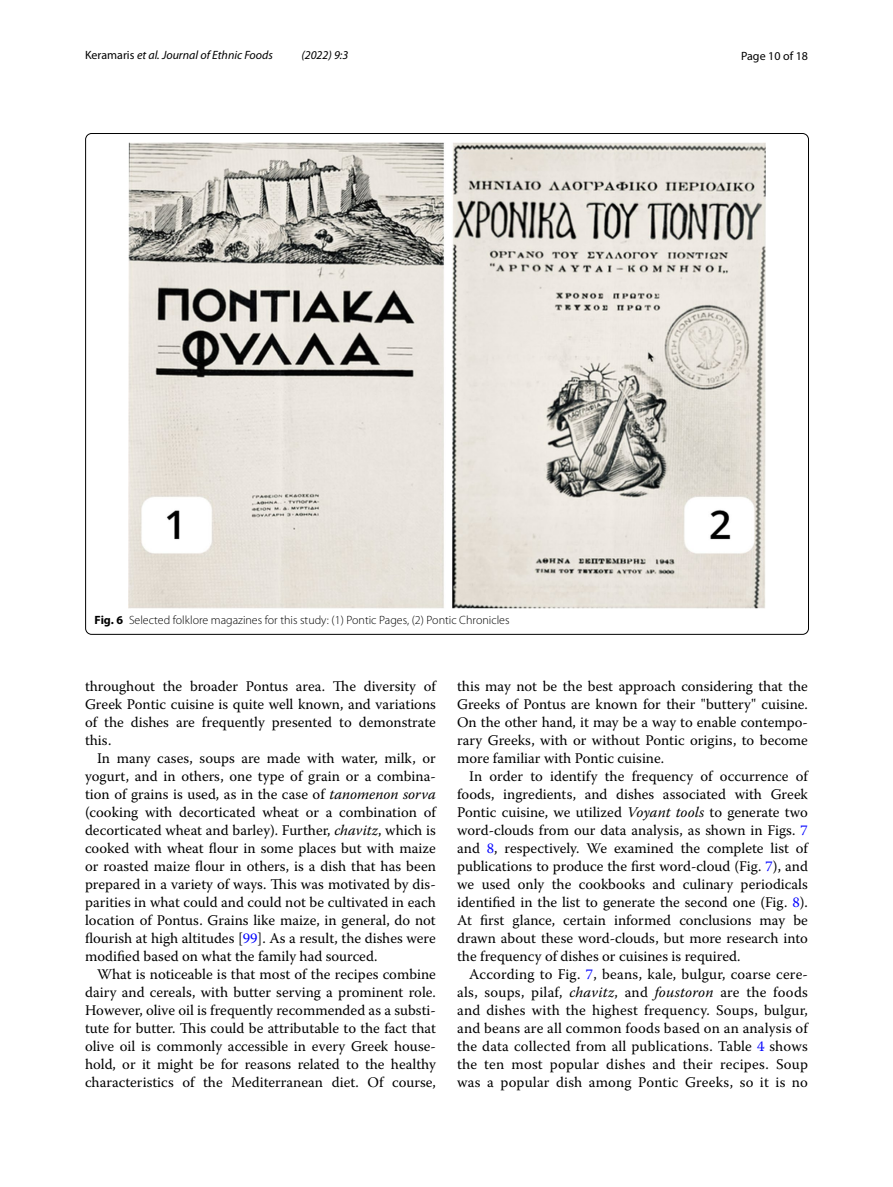
<style>
.page{position:relative;width:893px;height:1187px;background:#fff}
.page>*{position:absolute;margin:0;border:0;box-sizing:border-box;transform-origin:0 0}
.t1{font:14.7px/18px "Warnock Pro";color:#000;text-align:justify}
.t2{font:300 12px "Myriad Pro";color:#000}
.t3{font:italic 12px "Myriad Pro";color:#000}
.t4{font:12px "Myriad Pro";color:#000}
.s1{font-style:normal}
.s2{font-weight:700}
.s3{font-style:italic}
.s4{color:#00f}
</style>
<div class="page">
<img style="left:129px;top:142px;width:636px;height:467px">
<p class="t3" style="left:85px;top:48px;width:189px"><span class="s1">Keramaris</span> et al. Journal of Ethnic Foods</p>
<p class="t3" style="left:301px;top:48px;width:48px">(2022) 9:3</p>
<p class="t4" style="left:741px;top:48px;width:68px">Page 10 of 18</p>
<p class="t2" style="left:95px;top:613px;width:416px"><span class="s2">Fig. 6</span> Selected folklore magazines for this study: (1) Pontic Pages, (2) Pontic Chronicles</p>
<p class="t1" style="left:85px;top:676px;width:352px">throughout the broader Pontus area. The diversity of Greek Pontic cuisine is quite well known, and variations of the dishes are frequently presented to demonstrate this.</p>
<p class="t1" style="left:85px;top:748px;width:352px;text-indent:12px">In many cases, soups are made with water, milk, or yogurt, and in others, one type of grain or a combina&shy;tion of grains is used, as in the case of <span class="s3">tanomenon sorva </span>(cooking with decorticated wheat or a combination of decorticated wheat and barley). Further, <span class="s3">chavitz</span>, which is cooked with wheat flour in some places but with maize or roasted maize flour in others, is a dish that has been prepared in a variety of ways. This was motivated by dis&shy;parities in what could and could not be cultivated in each location of Pontus. Grains like maize, in general, do not flourish at high altitudes [<span class="s4">99</span>]. As a result, the dishes were modified based on what the family had sourced.</p>
<p class="t1" style="left:85px;top:964px;width:352px;text-indent:12px">What is noticeable is that most of the recipes combine dairy and cereals, with butter serving a prominent role.<br>However, olive oil is frequently recommended as a substi&shy;tute for butter. This could be attributable to the fact that olive oil is commonly accessible in every Greek house&shy;hold, or it might be for reasons related to the healthy characteristics of the Mediterranean diet. Of course,</p>
<p class="t1" style="left:457px;top:676px;width:352px">this may not be the best approach considering that the Greeks of Pontus are known for their "buttery" cuisine.<br>On the other hand, it may be a way to enable contempo&shy;rary Greeks, with or without Pontic origins, to become more familiar with Pontic cuisine.</p>
<p class="t1" style="left:457px;top:766px;width:352px;text-indent:12px">In order to identify the frequency of occurrence of foods, ingredients, and dishes associated with Greek Pontic cuisine, we utilized <span class="s3">Voyant tools</span> to generate two word-clouds from our data analysis, as shown in Figs. <span class="s4">7 </span>and <span class="s4">8</span>, respectively. We examined the complete list of publications to produce the first word-cloud (Fig. <span class="s4">7</span>), and we used only the cookbooks and culinary periodicals identified in the list to generate the second one (Fig. <span class="s4">8</span>).<br>At first glance, certain informed conclusions may be drawn about these word-clouds, but more research into the frequency of dishes or cuisines is required.</p>
<p class="t1" style="left:457px;top:964px;width:352px;text-indent:12px">According to Fig. <span class="s4">7</span>, beans, kale, bulgur, coarse cere&shy;als, soups, pilaf, <span class="s3">chavitz</span>, and <span class="s3">foustoron</span> are the foods and dishes with the highest frequency. Soups, bulgur, and beans are all common foods based on an analysis of the data collected from all publications. Table <span class="s4">4</span> shows the ten most popular dishes and their recipes. Soup was a popular dish among Pontic Greeks, so it is no</p>
</div>
